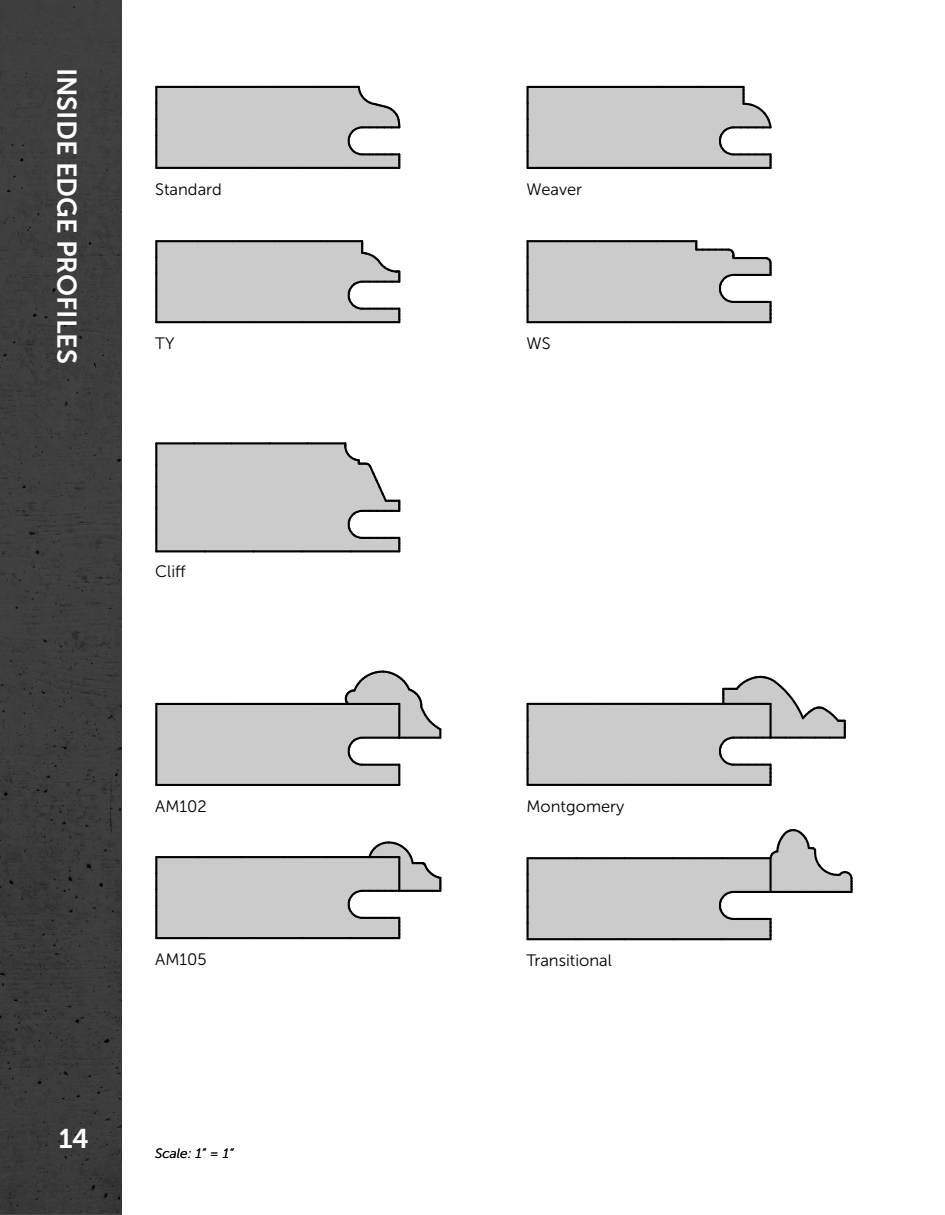
<style>
.page{position:relative;width:945px;height:1215px;background:#fff}
.page>*{position:absolute;margin:0;border:0;box-sizing:border-box;transform-origin:0 0}
.t1{font:27px "Museo Sans 700";color:#fff}
.t2{font:16.5px "Museo Sans 300";color:#000}
.t3{font:italic 13.5px "Museo Sans 300";color:#000}
</style>
<div class="page">
<div style="left:0;top:0;width:122px;height:1214px;background:#3d3d3d"></div>
<hr style="left:156px;top:167px;width:49px;height:2px;background:#000">
<hr style="left:205px;top:167px;width:49px;height:2px;background:#000">
<hr style="left:254px;top:167px;width:48px;height:2px;background:#000">
<hr style="left:302px;top:167px;width:49px;height:2px;background:#000">
<hr style="left:351px;top:167px;width:48px;height:2px;background:#000">
<svg style="left:155px;top:86px;width:245px;height:82px;background:#c2c2c2"></svg>
<hr style="left:156px;top:321px;width:49px;height:2px;background:#000">
<hr style="left:205px;top:321px;width:49px;height:2px;background:#000">
<hr style="left:254px;top:321px;width:48px;height:2px;background:#000">
<hr style="left:302px;top:321px;width:49px;height:2px;background:#000">
<hr style="left:351px;top:321px;width:48px;height:2px;background:#000">
<hr style="left:156px;top:240px;width:41px;height:2px;background:#000">
<hr style="left:197px;top:240px;width:42px;height:2px;background:#000">
<hr style="left:239px;top:240px;width:41px;height:2px;background:#000">
<hr style="left:280px;top:240px;width:41px;height:2px;background:#000">
<hr style="left:321px;top:240px;width:41px;height:2px;background:#000">
<svg style="left:155px;top:241px;width:245px;height:81px;background:#c5c5c5"></svg>
<hr style="left:526px;top:152px;width:3px;height:16px;background:#000">
<hr style="left:526px;top:136px;width:3px;height:16px;background:#000">
<hr style="left:526px;top:119px;width:3px;height:17px;background:#000">
<hr style="left:526px;top:103px;width:3px;height:16px;background:#000">
<hr style="left:526px;top:87px;width:3px;height:16px;background:#000">
<hr style="left:528px;top:167px;width:48px;height:2px;background:#000">
<hr style="left:576px;top:167px;width:49px;height:2px;background:#000">
<hr style="left:625px;top:167px;width:48px;height:2px;background:#000">
<hr style="left:673px;top:167px;width:49px;height:2px;background:#000">
<hr style="left:722px;top:167px;width:49px;height:2px;background:#000">
<hr style="left:528px;top:86px;width:43px;height:2px;background:#000">
<hr style="left:571px;top:86px;width:43px;height:2px;background:#000">
<hr style="left:614px;top:86px;width:43px;height:2px;background:#000">
<hr style="left:657px;top:86px;width:43px;height:2px;background:#000">
<hr style="left:700px;top:86px;width:44px;height:2px;background:#000">
<svg style="left:528px;top:87px;width:244px;height:81px;background:#c4c4c4"></svg>
<hr style="left:526px;top:306px;width:3px;height:16px;background:#000">
<hr style="left:526px;top:290px;width:3px;height:16px;background:#000">
<hr style="left:526px;top:274px;width:3px;height:16px;background:#000">
<hr style="left:526px;top:257px;width:3px;height:17px;background:#000">
<hr style="left:526px;top:241px;width:3px;height:16px;background:#000">
<hr style="left:528px;top:321px;width:48px;height:2px;background:#000">
<hr style="left:576px;top:321px;width:49px;height:2px;background:#000">
<hr style="left:625px;top:321px;width:48px;height:2px;background:#000">
<hr style="left:673px;top:321px;width:49px;height:2px;background:#000">
<hr style="left:722px;top:321px;width:49px;height:2px;background:#000">
<hr style="left:528px;top:240px;width:33px;height:2px;background:#000">
<hr style="left:561px;top:240px;width:34px;height:2px;background:#000">
<hr style="left:595px;top:240px;width:34px;height:2px;background:#000">
<hr style="left:629px;top:240px;width:34px;height:2px;background:#000">
<hr style="left:663px;top:240px;width:33px;height:2px;background:#000">
<svg style="left:528px;top:241px;width:244px;height:81px;background:#c4c4c4"></svg>
<hr style="left:526px;top:923px;width:3px;height:16px;background:#000">
<hr style="left:526px;top:907px;width:3px;height:16px;background:#000">
<hr style="left:526px;top:891px;width:3px;height:16px;background:#000">
<hr style="left:526px;top:874px;width:3px;height:17px;background:#000">
<hr style="left:526px;top:858px;width:3px;height:16px;background:#000">
<hr style="left:528px;top:938px;width:48px;height:2px;background:#000">
<hr style="left:576px;top:938px;width:49px;height:2px;background:#000">
<hr style="left:625px;top:938px;width:48px;height:2px;background:#000">
<hr style="left:673px;top:938px;width:49px;height:2px;background:#000">
<hr style="left:722px;top:938px;width:49px;height:2px;background:#000">
<svg style="left:528px;top:829px;width:325px;height:110px"></svg>
<hr style="left:526px;top:769px;width:3px;height:16px;background:#000">
<hr style="left:526px;top:752px;width:3px;height:17px;background:#000">
<hr style="left:526px;top:736px;width:3px;height:16px;background:#000">
<hr style="left:526px;top:720px;width:3px;height:16px;background:#000">
<hr style="left:526px;top:704px;width:3px;height:16px;background:#000">
<hr style="left:528px;top:784px;width:48px;height:2px;background:#000">
<hr style="left:576px;top:784px;width:49px;height:2px;background:#000">
<hr style="left:625px;top:784px;width:48px;height:2px;background:#000">
<hr style="left:673px;top:784px;width:49px;height:2px;background:#000">
<hr style="left:722px;top:784px;width:49px;height:2px;background:#000">
<svg style="left:528px;top:676px;width:318px;height:109px"></svg>
<hr style="left:155px;top:704px;width:2px;height:81px;background:#000">
<hr style="left:156px;top:784px;width:243px;height:2px;background:#000">
<svg style="left:156px;top:671px;width:285px;height:114px"></svg>
<hr style="left:399px;top:737px;width:41px;height:2px;background:#000">
<hr style="left:156px;top:937px;width:49px;height:2px;background:#000">
<hr style="left:205px;top:937px;width:49px;height:2px;background:#000">
<hr style="left:254px;top:937px;width:48px;height:2px;background:#000">
<hr style="left:302px;top:937px;width:49px;height:2px;background:#000">
<hr style="left:351px;top:937px;width:48px;height:2px;background:#000">
<svg style="left:155px;top:841px;width:286px;height:97px"></svg>
<hr style="left:155px;top:530px;width:2px;height:21px;background:#000">
<hr style="left:155px;top:508px;width:2px;height:22px;background:#000">
<hr style="left:155px;top:487px;width:2px;height:21px;background:#000">
<hr style="left:155px;top:465px;width:2px;height:22px;background:#000">
<hr style="left:155px;top:443px;width:2px;height:22px;background:#000">
<hr style="left:156px;top:550px;width:49px;height:2px;background:#000">
<hr style="left:205px;top:550px;width:49px;height:2px;background:#000">
<hr style="left:254px;top:550px;width:48px;height:2px;background:#000">
<hr style="left:302px;top:550px;width:49px;height:2px;background:#000">
<hr style="left:351px;top:550px;width:48px;height:2px;background:#000">
<hr style="left:156px;top:442px;width:38px;height:2px;background:#000">
<hr style="left:194px;top:442px;width:38px;height:2px;background:#000">
<hr style="left:232px;top:442px;width:38px;height:2px;background:#000">
<hr style="left:270px;top:442px;width:38px;height:2px;background:#000">
<hr style="left:308px;top:442px;width:37px;height:2px;background:#000">
<svg style="left:157px;top:443px;width:243px;height:108px;background:#c8c8c8"></svg>
<h1 class="t1" style="left:82px;top:68px;width:298px;rotate:90deg">INSIDE EDGE PROFILES</h1>
<p class="t2" style="left:155px;top:180px;width:68px">Standard</p>
<p class="t2" style="left:155px;top:335px;width:21px">TY</p>
<p class="t2" style="left:155px;top:563px;width:32px">Cliff</p>
<p class="t2" style="left:526px;top:180px;width:57px">Weaver</p>
<p class="t2" style="left:526px;top:335px;width:26px">WS</p>
<h1 class="t1" style="left:59px;top:1123px;width:32px">14</h1>
<p class="t2" style="left:155px;top:797px;width:53px">AM102</p>
<p class="t2" style="left:526px;top:797px;width:99px">Montgomery</p>
<p class="t2" style="left:155px;top:950px;width:53px">AM105</p>
<p class="t3" style="left:155px;top:1146px;width:80px">Scale: 1” = 1”</p>
<p class="t2" style="left:526px;top:952px;width:87px">Transitional</p>
</div>
